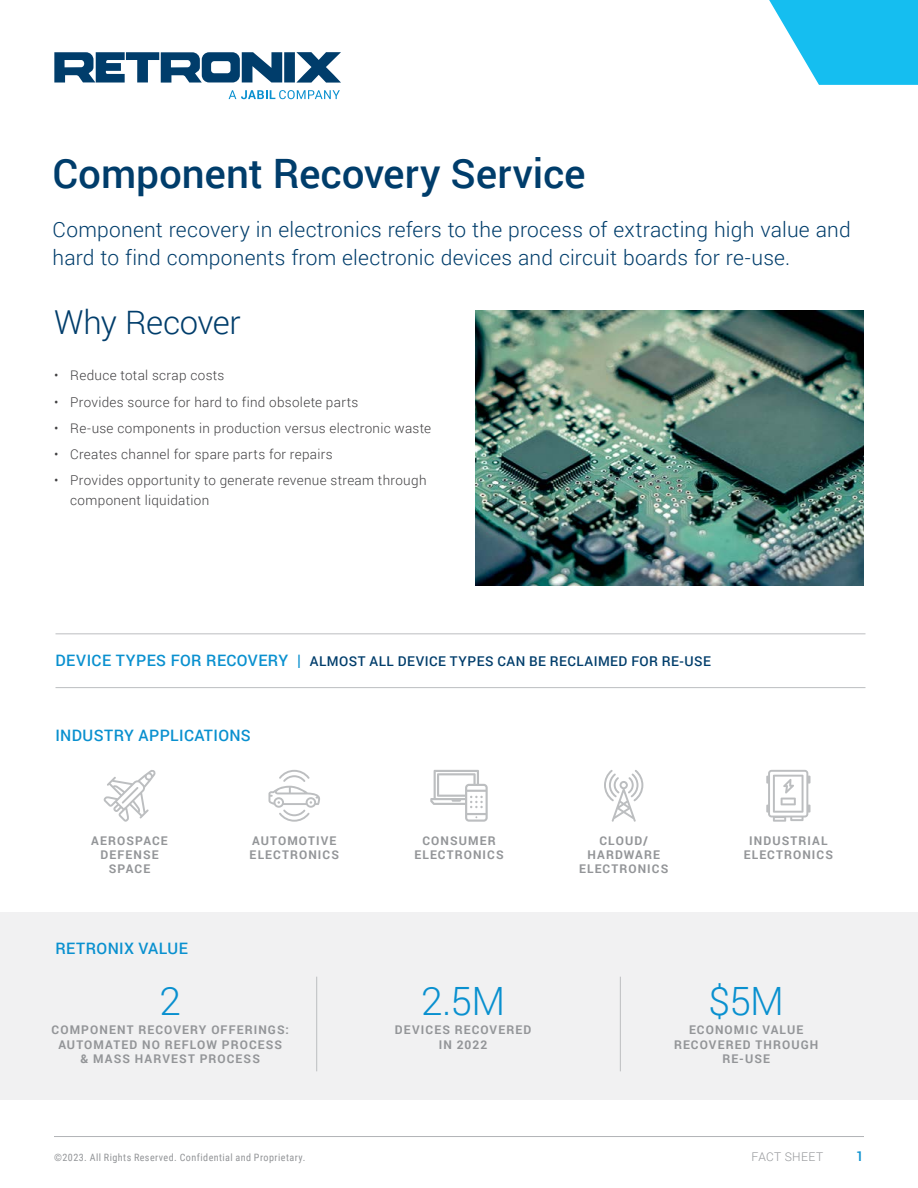
<style>
.page{position:relative;width:918px;height:1188px;background:#fff}
.page>*{position:absolute;margin:0;border:0;box-sizing:border-box;transform-origin:0 0}
.t1{font:500 40.5px "Roboto";color:#003d6b}
.t2{font:300 39px "Roboto";color:#0990cf}
.t3{font:300 33px "Roboto";letter-spacing:-.015em;color:#003d6b}
.t4{font:300 21px/28.2px "Roboto";letter-spacing:.01em;color:#003d6b}
.t5{font:500 15.75px "Roboto";letter-spacing:.02em;color:#0990cf}
.t6{font:300 13.5px/19.5px "Roboto";letter-spacing:.025em;color:#414042}
.t7{font:500 13.5px "Roboto";letter-spacing:.03em;color:#003d6b}
.t8{font:500 13.5px "Roboto";color:#0990cf}
.t9{font:700 12px/14.4px "Roboto";letter-spacing:.095em;color:#939598;text-align:center}
.t10{font:300 12px "Roboto";letter-spacing:.03em;color:#939598}
.t11{font:10.2px "Roboto Condensed";letter-spacing:.045em;color:#939598}
.s1{font-size:15.75px;color:#0990cf}
</style>
<div class="page">
<svg style="left:769px;top:0;width:149px;height:85px"></svg>
<hr style="left:54px;top:1136px;width:810px;height:1px;background:#b1b3b6">
<div style="left:284px;top:52px;width:11px;height:30px;background:#003d6b"></div>
<svg style="left:296px;top:52px;width:45px;height:31px"></svg>
<svg style="left:229px;top:90px;width:111px;height:9px"></svg>
<svg style="left:54px;top:52px;width:228px;height:31px"></svg>
<img style="left:476px;top:311px;width:388px;height:275px">
<div style="left:0;top:913px;width:918px;height:187px;background:#f1f1f2"></div>
<hr style="left:316px;top:977px;width:1px;height:94px;background:#bcbec0">
<hr style="left:620px;top:977px;width:1px;height:94px;background:#bcbec0">
<hr style="left:56px;top:687px;width:810px;height:1px;background:#bcbec0">
<hr style="left:56px;top:633px;width:810px;height:1px;background:#bcbec0">
<svg style="left:103px;top:770px;width:53px;height:52px"></svg>
<svg style="left:604px;top:770px;width:39px;height:52px"></svg>
<svg style="left:268px;top:770px;width:52px;height:52px"></svg>
<svg style="left:430px;top:770px;width:58px;height:52px"></svg>
<svg style="left:766px;top:770px;width:45px;height:52px"></svg>
<h1 class="t1" style="left:52px;top:146px;width:535px">Component Recovery Service</h1>
<h3 class="t4" style="left:52px;top:215px;width:800px">Component recovery in electronics refers to the process of extracting high value and hard to find components from electronic devices and circuit boards for re-use.</h3>
<h3 class="t3" style="left:54px;top:299px;width:188px">Why Recover</h3>
<p class="t6" style="left:54px;top:365px;width:172px">• Reduce total scrap costs</p>
<p class="t6" style="left:54px;top:392px;width:306px">• Provides source for hard to find obsolete parts</p>
<p class="t6" style="left:54px;top:418px;width:379px">• Re-use components in production versus electronic waste</p>
<p class="t6" style="left:54px;top:444px;width:280px">• Creates channel for spare parts for repairs</p>
<p class="t6" style="left:70px;top:470px;width:358px;text-indent:-16px">• Provides opportunity to generate revenue stream through component liquidation</p>
<p class="t7" style="left:56px;top:652px;width:657px"><span class="s1">DEVICE TYPES FOR RECOVERY |</span> ALMOST ALL DEVICE TYPES CAN BE RECLAIMED FOR RE-USE</p>
<h3 class="t5" style="left:56px;top:724px;width:197px">INDUSTRY APPLICATIONS</h3>
<p class="t9" style="left:91px;top:833px;width:78px">AEROSPACE<br>DEFENSE<br>SPACE</p>
<p class="t9" style="left:250px;top:833px;width:91px;text-align:left">AUTOMOTIVE<br>ELECTRONICS</p>
<p class="t9" style="left:414px;top:833px;width:91px">CONSUMER<br>ELECTRONICS</p>
<p class="t9" style="left:579px;top:833px;width:91px">CLOUD/<br>HARDWARE<br>ELECTRONICS</p>
<p class="t9" style="left:744px;top:833px;width:91px">INDUSTRIAL<br>ELECTRONICS</p>
<h3 class="t5" style="left:56px;top:937px;width:134px">RETRONIX VALUE</h3>
<h2 class="t2" style="left:159px;top:974px;width:23px">2</h2>
<p class="t9" style="left:52px;top:1022px;width:239px">COMPONENT RECOVERY OFFERINGS:<br>AUTOMATED NO REFLOW PROCESS<br>&amp; MASS HARVEST PROCESS</p>
<h2 class="t2" style="left:421px;top:974px;width:86px">2.5M</h2>
<p class="t9" style="left:395px;top:1022px;width:138px">DEVICES RECOVERED<br>IN 2022</p>
<h2 class="t2" style="left:708px;top:974px;width:77px">$5M</h2>
<p class="t9" style="left:674px;top:1022px;width:146px">ECONOMIC VALUE<br>RECOVERED THROUGH<br>RE-USE</p>
<p class="t11" style="left:54px;top:1150px;width:253px">©2023. All Rights Reserved. Confidential and Proprietary.</p>
<p class="t10" style="left:751px;top:1148px;width:73px">FACT SHEET</p>
<p class="t8" style="left:856px;top:1147px;width:9px">1</p>
</div>
